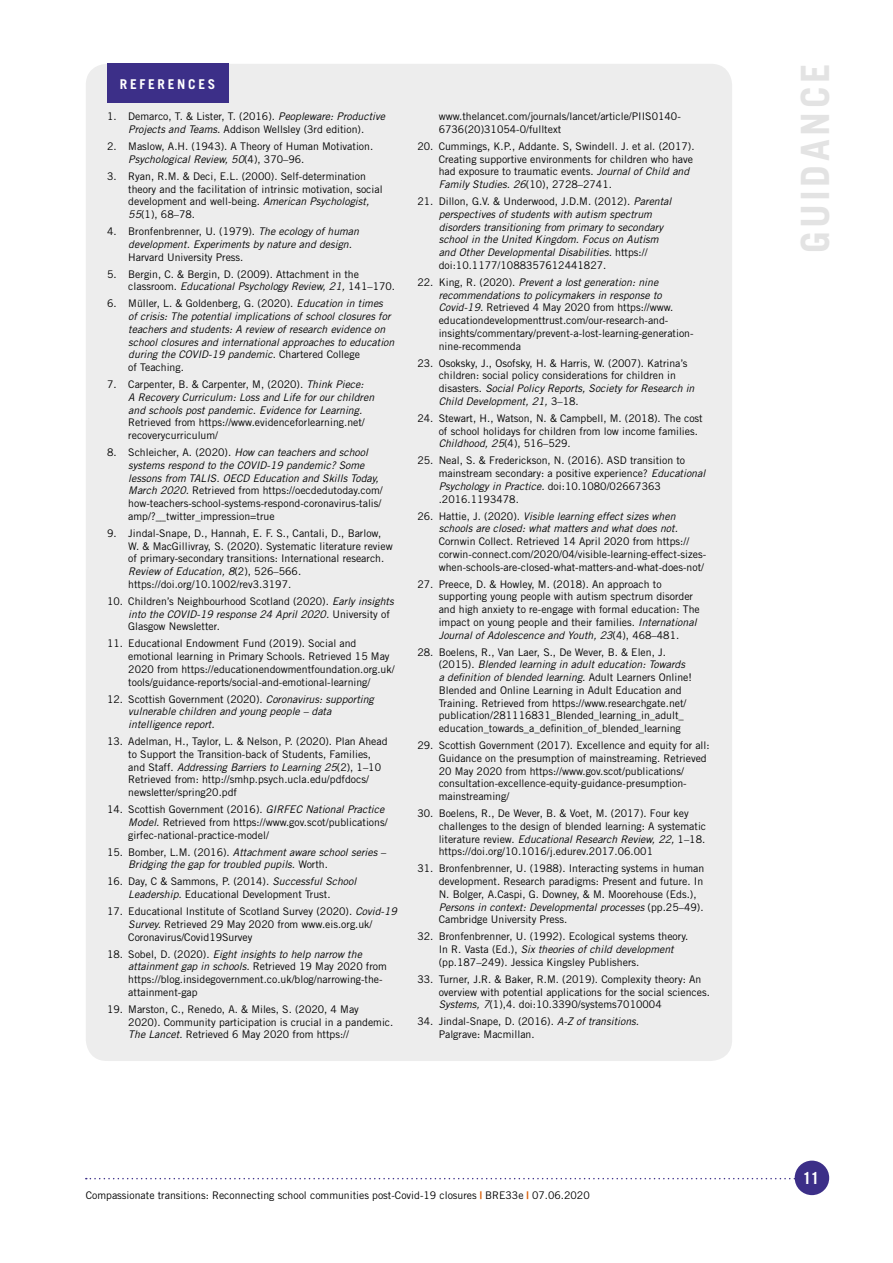
<style>
.page{position:relative;width:893px;height:1263px;background:#fff}
.page>*{position:absolute;margin:0;border:0;box-sizing:border-box;transform-origin:0 0}
.t1{font:700 39px "Trade Gothic LT Std";letter-spacing:.09em;color:#e3e3e3}
.t2{font:700 16.5px "Trade Gothic LT Std";color:#fff}
.t3{font:700 13.5px "Trade Gothic LT Std";letter-spacing:.2em;color:#fff}
.t4{font:10.5px/12.8px "Trade Gothic LT Std";color:#000}
.t5{font:italic 10.5px/12.8px "Trade Gothic LT Std";color:#000}
.s1{font-style:italic}
.s2{font-style:normal}
.s3{font-weight:700;color:#da5f06}
</style>
<div class="page">
<svg style="left:86px;top:1178px;width:709px;height:1px"></svg>
<div style="left:795px;top:1160px;width:34px;height:35px;background:#3c2f88;border-radius:50%"></div>
<div style="left:86px;top:64px;width:646px;height:997px;background:#ededed;border-radius:21px"></div>
<div style="left:107px;top:64px;width:121px;height:39px;background:#3c2f88"></div>
<p class="t3" style="left:120px;top:76px;width:97px">REFERENCES</p>
<p class="t4" style="left:107px;top:110px;width:279px;text-align:center">1. Demarco, T. &amp; Lister, T. (2016). <span class="s1">Peopleware: Productive<br>Projects and Teams.</span> Addison Wellsley (3rd edition).</p>
<p class="t4" style="left:128px;top:140px;width:246px;text-indent:-21px">2. Maslow, A.H. (1943). A Theory of Human Motivation.<br><span class="s1">Psychological Review, 50</span>(4), 370–96.</p>
<p class="t4" style="left:128px;top:170px;width:256px;text-indent:-21px">3. Ryan, R.M. &amp; Deci, E.L. (2000). Self-determination theory and the facilitation of intrinsic motivation, social development and well-being. <span class="s1">American Psychologist, 55</span>(1), 68–78.</p>
<p class="t5" style="left:128px;top:225px;width:232px;text-indent:-21px"><span class="s2">4. Bronfenbrenner, U. (1979).</span> The ecology of human development. Experiments by nature and design.</p>
<p class="t4" style="left:128px;top:250px;width:117px">Harvard University Press.</p>
<p class="t4" style="left:128px;top:267px;width:268px;text-indent:-21px">5. Bergin, C. &amp; Bergin, D. (2009). Attachment in the classroom. <span class="s1">Educational Psychology Review, 21,</span> 141–170.</p>
<p class="t5" style="left:128px;top:297px;width:267px;text-indent:-21px"><span class="s2">6. Müller, L. &amp; Goldenberg, G. (2020).</span> Education in times<br>of crisis: The potential implications of school closures for teachers and students: A review of research evidence on school closures and international approaches to education during the COVID-19 pandemic<span class="s2">. Chartered College<br>of Teaching.</span></p>
<p class="t5" style="left:128px;top:378px;width:247px;text-indent:-21px"><span class="s2">7. Carpenter, B. &amp; Carpenter, M, (2020).</span> Think Piece:<br>A Recovery Curriculum: Loss and Life for our children and schools post pandemic. Evidence for Learning.</p>
<p class="t4" style="left:128px;top:416px;width:238px">Retrieved from https://www.evidenceforlearning.net/ recoverycurriculum/</p>
<p class="t4" style="left:128px;top:446px;width:256px;text-indent:-21px">8. Schleicher, A. (2020). <span class="s1">How can teachers and school systems respond to the COVID-19 pandemic? Some lessons from TALIS. OECD Education and Skills Today, March 2020.</span> Retrieved from https://oecdedutoday.com/ how-teachers-school-systems-respond-coronavirus-talis/ amp/?__twitter_impression=true</p>
<p class="t4" style="left:128px;top:526px;width:266px;text-indent:-21px">9. Jindal-Snape, D., Hannah, E. F. S., Cantali, D., Barlow, W. &amp; MacGillivray, S. (2020). Systematic literature review of primary-secondary transitions: International research.<br><span class="s1">Review of Education, 8</span>(2), 526–566. https://doi.org/10.1002/rev3.3197.</p>
<p class="t4" style="left:128px;top:594px;width:267px;text-indent:-21px">10. Children’s Neighbourhood Scotland (2020). <span class="s1">Early insights into the COVID-19 response 24 April 2020.</span> University of<br>Glasgow Newsletter.</p>
<p class="t4" style="left:128px;top:637px;width:268px;text-indent:-21px">11. Educational Endowment Fund (2019). Social and emotional learning in Primary Schools. Retrieved 15 May 2020 from https://educationendowmentfoundation.org.uk/ tools/guidance-reports/social-and-emotional-learning/</p>
<p class="t5" style="left:128px;top:693px;width:247px;text-indent:-21px"><span class="s2">12. Scottish Government (2020).</span> Coronavirus: supporting vulnerable children and young people – data intelligence report.</p>
<p class="t4" style="left:128px;top:735px;width:261px;text-indent:-21px">13. Adelman, H., Taylor, L. &amp; Nelson, P. (2020). Plan Ahead to Support the Transition-back of Students, Families, and Staff. <span class="s1">Addressing Barriers to Learning 25</span>(2), 1–10<br>Retrieved from: http://smhp.psych.ucla.edu/pdfdocs/ newsletter/spring20.pdf</p>
<p class="t4" style="left:128px;top:803px;width:261px;text-indent:-21px">14. Scottish Government (2016). <span class="s1">GIRFEC National Practice<br>Model.</span> Retrieved from https://www.gov.scot/publications/ girfec-national-practice-model/</p>
<p class="t5" style="left:128px;top:845px;width:259px;text-indent:-21px"><span class="s2">15. Bomber, L.M. (2016).</span> Attachment aware school series –<br>Bridging the gap for troubled pupils. <span class="s2">Worth.</span></p>
<p class="t4" style="left:107px;top:875px;width:251px;text-align:center">16. Day, C &amp; Sammons, P. (2014). <span class="s1">Successful School<br>Leadership.</span> Educational Development Trust.</p>
<p class="t4" style="left:128px;top:905px;width:270px;text-indent:-21px">17. Educational Institute of Scotland Survey (2020). <span class="s1">Covid-19<br>Survey.</span> Retrieved 29 May 2020 from www.eis.org.uk/<br>Coronavirus/Covid19Survey</p>
<p class="t4" style="left:128px;top:947px;width:260px;text-indent:-21px">18. Sobel, D. (2020). <span class="s1">Eight insights to help narrow the attainment gap in schools.</span> Retrieved 19 May 2020 from https://blog.insidegovernment.co.uk/blog/narrowing-the&shy;attainment-gap</p>
<p class="t4" style="left:128px;top:1002px;width:267px;text-indent:-21px">19. Marston, C., Renedo, A. &amp; Miles, S. (2020, 4 May<br>2020). Community participation is crucial in a pandemic.<br><span class="s1">The Lancet</span>. Retrieved 6 May 2020 from https://</p>
<p class="t4" style="left:439px;top:110px;width:244px">www.thelancet.com/journals/lancet/article/PIIS0140-<br>6736(20)31054-0/fulltext</p>
<p class="t4" style="left:439px;top:140px;width:257px;text-indent:-21px">20. Cummings, K.P., Addante. S, Swindell. J. et al. (2017).<br>Creating supportive environments for children who have had exposure to traumatic events. <span class="s1">Journal of Child and Family Studies. 26</span>(10), 2728–2741.</p>
<p class="t5" style="left:439px;top:195px;width:234px;text-indent:-21px"><span class="s2">21. Dillon, G.V. &amp; Underwood, J.D.M. (2012).</span> Parental perspectives of students with autism spectrum disorders transitioning from primary to secondary school in the United Kingdom. Focus on Autism and Other Developmental Disabilities. <span class="s2">https:// doi:10.1177/1088357612441827.</span></p>
<p class="t4" style="left:439px;top:276px;width:256px;text-indent:-21px">22. King, R. (2020). <span class="s1">Prevent a lost generation: nine recommendations to policymakers in response to Covid-19.</span> Retrieved 4 May 2020 from https://www. educationdevelopmenttrust.com/our-research-and&shy;insights/commentary/prevent-a-lost-learning-generation&shy;nine-recommenda</p>
<p class="t4" style="left:439px;top:356px;width:257px;text-indent:-21px">23. Osoksky, J., Osofsky, H. &amp; Harris, W. (2007). Katrina’s children: social policy considerations for children in disasters. <span class="s1">Social Policy Reports, Society for Research in Child Development, 21,</span> 3–18.</p>
<p class="t4" style="left:439px;top:412px;width:266px;text-indent:-21px">24. Stewart, H., Watson, N. &amp; Campbell, M. (2018). The cost of school holidays for children from low income families.<br><span class="s1">Childhood, 25</span>(4), 516–529.</p>
<p class="t4" style="left:439px;top:454px;width:268px;text-indent:-21px">25. Neal, S. &amp; Frederickson, N. (2016). ASD transition to mainstream secondary: a positive experience? <span class="s1">Educational Psychology in Practice.</span> doi:10.1080/02667363 .2016.1193478.</p>
<p class="t5" style="left:417px;top:510px;width:262px;text-align:right"><span class="s2">26. Hattie, J. (2020).</span> Visible learning effect sizes when schools are closed: what matters and what does not.</p>
<p class="t4" style="left:439px;top:535px;width:269px">Cornwin Collect. Retrieved 14 April 2020 from https:// corwin-connect.com/2020/04/visible-learning-effect-sizes&shy;when-schools-are-closed-what-matters-and-what-does-not/</p>
<p class="t4" style="left:439px;top:577px;width:263px;text-indent:-21px">27. Preece, D. &amp; Howley, M. (2018). An approach to supporting young people with autism spectrum disorder and high anxiety to re-engage with formal education: The impact on young people and their families. <span class="s1">International Journal of Adolescence and Youth, 23</span>(4), 468–481.</p>
<p class="t4" style="left:439px;top:645px;width:255px;text-indent:-21px">28. Boelens, R., Van Laer, S., De Wever, B. &amp; Elen, J. (2015). <span class="s1">Blended learning in adult education: Towards a definition of blended learning.</span> Adult Learners Online!<br>Blended and Online Learning in Adult Education and Training. Retrieved from https://www.researchgate.net/ publication/281116831_Blended_learning_in_adult_ education_towards_a_definition_of_blended_learning</p>
<p class="t4" style="left:439px;top:739px;width:272px;text-indent:-21px">29. Scottish Government (2017). Excellence and equity for all:<br>Guidance on the presumption of mainstreaming. Retrieved 20 May 2020 from https://www.gov.scot/publications/ consultation-excellence-equity-guidance-presumption&shy;mainstreaming/</p>
<p class="t4" style="left:439px;top:807px;width:269px;text-indent:-21px">30. Boelens, R., De Wever, B. &amp; Voet, M. (2017). Four key challenges to the design of blended learning: A systematic literature review. <span class="s1">Educational Research Review, 22,</span> 1–18. https://doi.org/10.1016/j.edurev.2017.06.001</p>
<p class="t4" style="left:439px;top:862px;width:267px;text-indent:-21px">31. Bronfenbrenner, U. (1988). Interacting systems in human development. Research paradigms: Present and future. In N. Bolger, A.Caspi, G. Downey, &amp; M. Moorehouse (Eds.), <span class="s1">Persons in context: Developmental processes</span> (pp.25–49).<br>Cambridge University Press.</p>
<p class="t4" style="left:439px;top:930px;width:251px;text-indent:-21px">32. Bronfenbrenner, U. (1992). Ecological systems theory.<br>In R. Vasta (Ed.), <span class="s1">Six theories of child development </span>(pp.187–249). Jessica Kingsley Publishers.</p>
<p class="t4" style="left:439px;top:972px;width:273px;text-indent:-21px">33. Turner, J.R. &amp; Baker, R.M. (2019). Complexity theory: An overview with potential applications for the social sciences.<br><span class="s1">Systems, 7</span>(1),4. doi:10.3390/systems7010004</p>
<p class="t4" style="left:439px;top:1015px;width:202px;text-indent:-21px">34. Jindal-Snape, D. (2016). <span class="s1">A-Z of transitions.<br></span>Palgrave: Macmillan.</p>
<p class="t4" style="left:86px;top:1189px;width:505px">Compassionate transitions: Reconnecting school communities post-Covid-19 closures <span class="s3">|</span> BRE33e <span class="s3">|</span> 07.06.2020</p>
<h1 class="t1" style="left:791px;top:253px;width:190px;rotate:-90deg">GUIDANCE</h1>
<h2 class="t2" style="left:803px;top:1168px;width:19px">11</h2>
</div>
